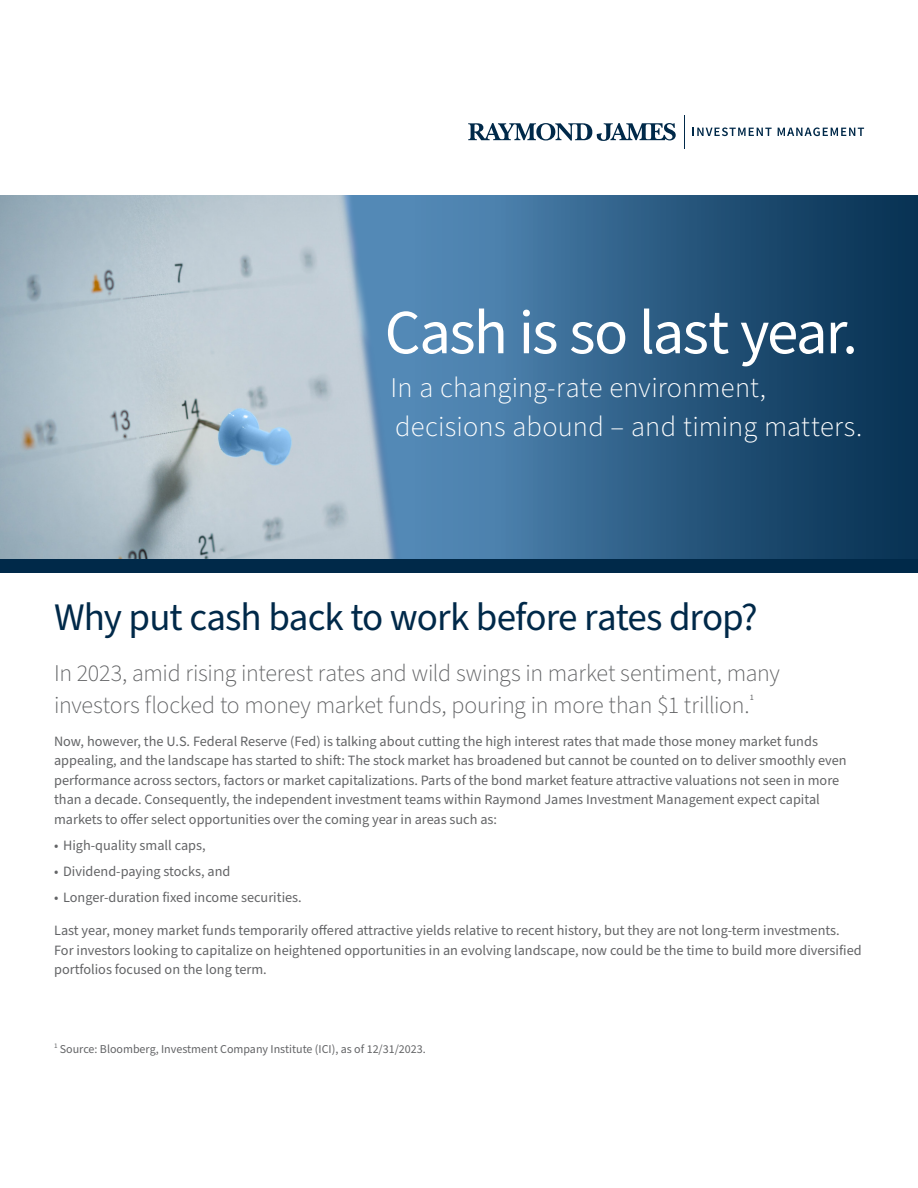
<style>
.page{position:relative;width:918px;height:1188px;background:#fff}
.page>*{position:absolute;margin:0;border:0;box-sizing:border-box;transform-origin:0 0}
.t1{font:62.85px "Source Sans Pro";letter-spacing:-.03em;color:#fff}
.t2{font:39px "Source Sans Pro";letter-spacing:-.025em;color:#002949}
.t3{font:300 28.5px/39.2px "Source Sans Pro";letter-spacing:.005em;color:#fff}
.t4{font:300 24px/31.2px "Source Sans Pro";letter-spacing:-.015em;color:#636466}
.t5{font:14.25px/19.5px "Source Sans Pro";color:#636466}
.t6{font:12px "Source Sans Pro";color:#636466}
.t7{font:8.25px "Source Sans Pro";color:#636466}
.t8{font:7.05px "Source Sans Pro";color:#636466}
</style>
<div class="page">
<img style="left:0;top:195px;width:415px;height:364px">
<div style="left:415px;top:195px;width:503px;height:371px;background:linear-gradient(to right,#568cba,#032d4e)"></div>
<div style="left:0;top:559px;width:918px;height:14px;background:#002949"></div>
<svg style="left:468px;top:123px;width:208px;height:18px"></svg>
<hr style="left:684px;top:115px;width:1px;height:34px;background:#002949">
<svg style="left:693px;top:127px;width:79px;height:9px"></svg>
<svg style="left:778px;top:127px;width:86px;height:9px"></svg>
<h1 class="t1" style="left:385px;top:290px;width:475px">Cash is so last year.</h1>
<h3 class="t3" style="left:391px;top:369px;width:473px">In a changing-rate environment, decisions abound – and timing matters.</h3>
<h2 class="t2" style="left:54px;top:591px;width:705px">Why put cash back to work before rates drop?</h2>
<h3 class="t4" style="left:54px;top:659px;width:727px">In 2023, amid rising interest rates and wild swings in market sentiment, many investors flocked to money market funds, pouring in more than $1 trillion.</h3>
<p class="t7" style="left:750px;top:692px;width:6px">1</p>
<p class="t5" style="left:54px;top:732px;width:794px">Now, however, the U.S. Federal Reserve (Fed) is talking about cutting the high interest rates that made those money market funds appealing, and the landscape has started to shift: The stock market has broadened but cannot be counted on to deliver smoothly even performance across sectors, factors or market capitalizations. Parts of the bond market feature attractive valuations not seen in more than a decade. Consequently, the independent investment teams within Raymond James Investment Management expect capital markets to offer select opportunities over the coming year in areas such as:</p>
<p class="t5" style="left:54px;top:836px;width:153px">• High-quality small caps,</p>
<p class="t5" style="left:54px;top:862px;width:178px">• Dividend-paying stocks, and</p>
<p class="t5" style="left:54px;top:888px;width:249px">• Longer-duration fixed income securities.</p>
<p class="t5" style="left:54px;top:921px;width:809px">Last year, money market funds temporarily offered attractive yields relative to recent history, but they are not long-term investments.<br>For investors looking to capitalize on heightened opportunities in an evolving landscape, now could be the time to build more diversified portfolios focused on the long term.</p>
<p class="t8" style="left:54px;top:1040px;width:5px">1</p>
<p class="t6" style="left:60px;top:1041px;width:367px">Source: Bloomberg, Investment Company Institute (ICI), as of 12/31/2023.</p>
</div>
